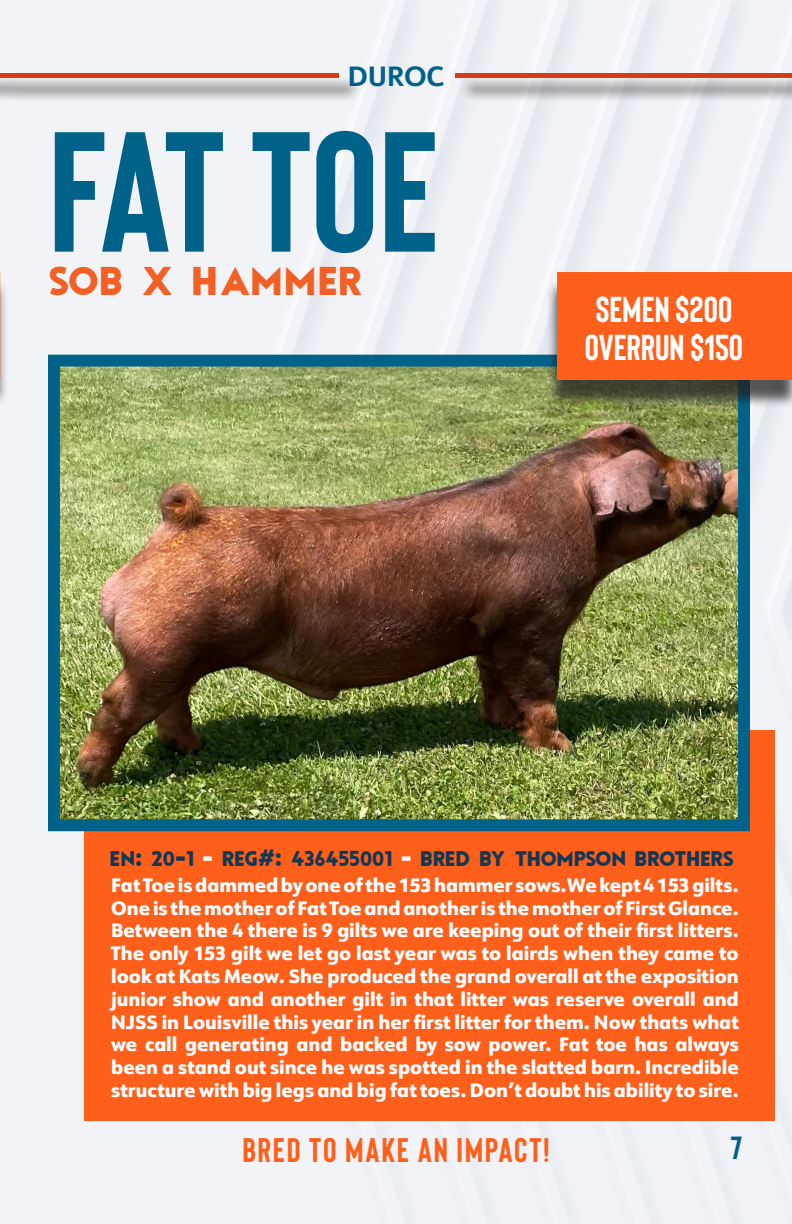
<style>
.page{position:relative;width:792px;height:1224px;background:#fff}
.page>*{position:absolute;margin:0;border:0;box-sizing:border-box;transform-origin:0 0}
.t1{font:700 170.6px "Bison";letter-spacing:-.02em;color:#006189}
.t2{font:700 40px "Tourmaline";letter-spacing:.02em;color:#f26025}
.t3{font:700 36px "Bison";color:#fff}
.t4{font:700 34.2px "Bison";letter-spacing:.05em;color:#fe5f1b}
.t5{font:700 32px "Bison";color:#006189}
.t6{font:700 27.2px "URW Form";color:#006189}
.INFO{font:700 21px "Tourmaline";letter-spacing:-.02em;color:#103754}
.t7{font:800 19px/22.8px "URW Form";color:#fff;text-align:justify}
.s1{color:#fff}
</style>
<div class="page">
<img style="left:0;top:0;width:792px;height:1224px">
<div style="left:84px;top:731px;width:690px;height:390px;background:#fe5f1b"></div>
<div style="left:0;top:76px;width:25px;height:26px;background:#231f20;opacity:.86"></div>
<div style="left:459px;top:76px;width:333px;height:27px;background:#231f20;opacity:.86"></div>
<div style="left:455px;top:73px;width:337px;height:5px;background:#d53d13"></div>
<div style="left:4px;top:76px;width:360px;height:27px;background:#231f20;opacity:.86"></div>
<div style="left:0;top:73px;width:339px;height:5px;background:#d53d13"></div>
<img style="left:61px;top:368px;width:676px;height:450px">
<div style="left:48px;top:355px;width:702px;height:476px;border:12px solid #006189"></div>
<div style="left:0;top:279px;width:9px;height:129px;background:#231f20;opacity:.75"></div>
<div style="left:546px;top:280px;width:246px;height:129px;background:#231f20;opacity:.75"></div>
<div style="left:557px;top:272px;width:235px;height:108px;background:#fe5f1b"></div>
<p class="t6" style="left:348px;top:57px;width:98px">DUROC</p>
<p class="t1" style="left:48px;top:99px;width:393px">FAT TOE</p>
<p class="t2" style="left:48px;top:255px;width:317px">SOB X HAMMER</p>
<p class="t3" style="left:596px;top:290px;width:138px">SEMEN $200</p>
<p class="t3" style="left:585px;top:328px;width:160px">OVERRUN $150</p>
<p class="INFO" style="left:110px;top:845px;width:626px">EN: 20-1 <span class="s1">-</span> REG#: 436455001 <span class="s1">-</span> BRED BY THOMPSON BROTHERS</p>
<p class="t7" style="left:111px;top:873px;width:629px">Fat Toe is dammed by one of the 153 hammer sows.We kept 4 153 gilts.<br>One is the mother of Fat Toe and another is the mother of First Glance.<br>Between the 4 there is 9 gilts we are keeping out of their first litters.<br>The only 153 gilt we let go last year was to lairds when they came to look at Kats Meow. She produced the grand overall at the exposition junior show and another gilt in that litter was reserve overall and NJSS in Louisville this year in her first litter for them. Now thats what we call generating and backed by sow power. Fat toe has always been a stand out since he was spotted in the slatted barn. Incredible structure with big legs and big fat toes. Don’t doubt his ability to sire.</p>
<h3 class="t4" style="left:242px;top:1131px;width:309px">BRED TO MAKE AN IMPACT!</h3>
<h3 class="t5" style="left:731px;top:1131px;width:13px">7</h3>
</div>
